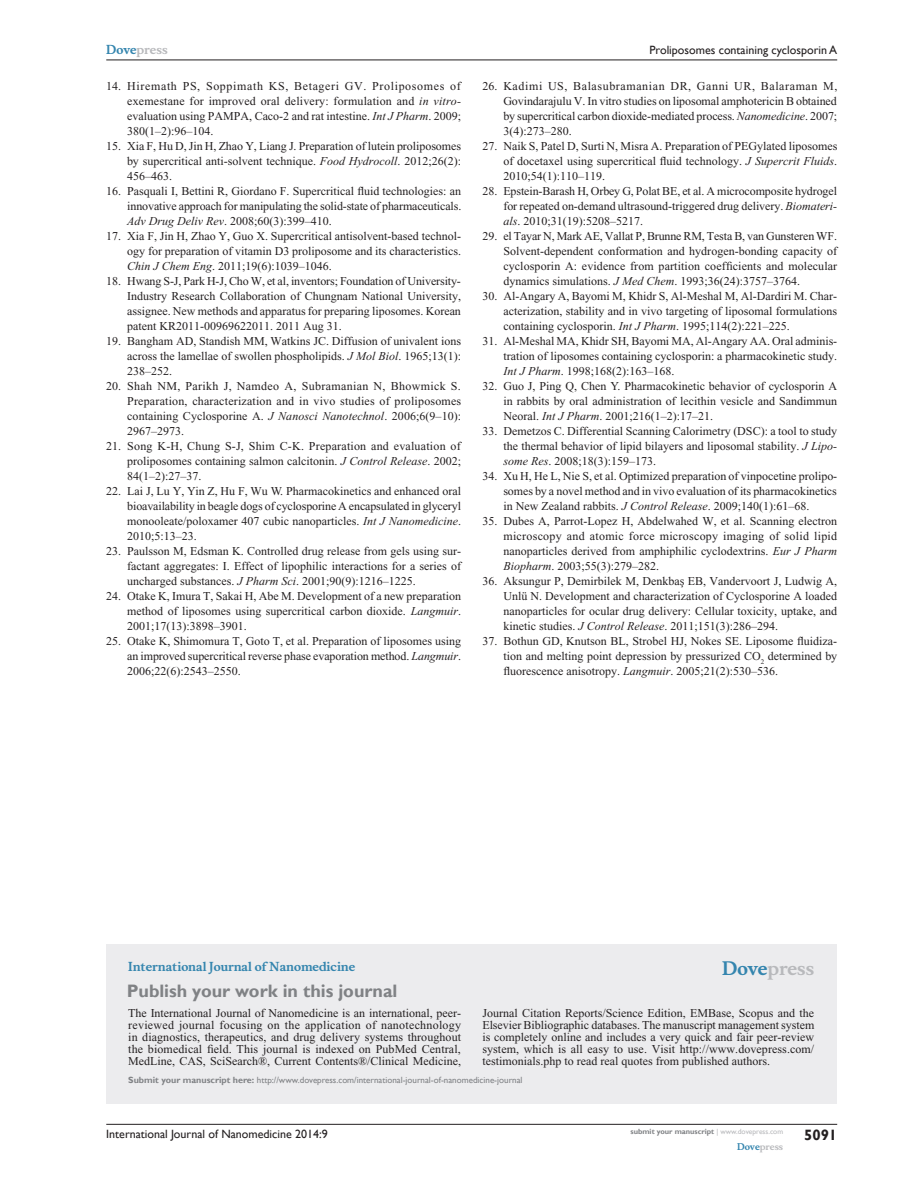
<style>
.page{position:relative;width:918px;height:1188px;background:#fff}
.page>*{position:absolute;margin:0;border:0;box-sizing:border-box;transform-origin:0 0}
.t1{font:700 18px "Gill Sans";color:#808285}
.t2{font:700 18px "Musee";color:#b8b9bc}
.t3{font:700 15px "Gill Sans";color:#231f20}
.t4{font:12px/15px "Times New Roman";color:#231f20;text-align:justify}
.t5{font:12px "Gill Sans";color:#231f20}
.t6{font:700 12px "Musee";color:#3485ae}
.t7{font:700 12px "Musee";color:#b8b9bc}
.t8{font:9px "Gill Sans";color:#808285}
.t9{font:700 9px "Musee";color:#b8b9bc}
.t10{font:700 7.5px "Gill Sans";color:#808285}
.s1{color:#3485ae}
.s2{font-style:italic}
.s3{font-style:inherit}
.s4{font-weight:700}
.s5{font-weight:400;color:#b8b9bc}
</style>
<div class="page">
<div style="left:106px;top:944px;width:731px;height:159px;background:#ececee"></div>
<hr style="left:106px;top:1124px;width:731px;height:1px;background:#231f20">
<hr style="left:106px;top:60px;width:731px;height:1px;background:#231f20">
<p class="t7" style="left:106px;top:43px;width:63px"><span class="s1">Dove</span>press</p>
<p class="t4" style="left:127px;top:79px;width:335px;text-indent:-21px">14. Hiremath PS, Soppimath KS, Betageri GV. Proliposomes of exemestane for improved oral delivery: formulation and <span class="s2">in vitro&shy;</span>evaluation using PAMPA, Caco-2 and rat intestine. <span class="s2">Int J Pharm</span>. 2009; 380(1–2):96–104.</p>
<p class="t4" style="left:127px;top:139px;width:335px;text-indent:-21px">15. Xia F, Hu D, Jin H, Zhao Y, Liang J. Preparation of lutein proliposomes by supercritical anti-solvent technique. <span class="s2">Food Hydrocoll</span>. 2012;26(2):<br>456–463.</p>
<p class="t4" style="left:127px;top:184px;width:336px;text-indent:-21px">16. Pasquali I, Bettini R, Giordano F. Supercritical fluid technologies: an innovative approach for manipulating the solid-state of pharmaceuticals.<br><span class="s2">Adv Drug Deliv Rev</span>. 2008;60(3):399–410.</p>
<p class="t4" style="left:127px;top:229px;width:335px;text-indent:-21px">17. Xia F, Jin H, Zhao Y, Guo X. Supercritical antisolvent-based technol&shy;ogy for preparation of vitamin D3 proliposome and its characteristics.<br><span class="s2">Chin J Chem Eng</span>. 2011;19(6):1039–1046.</p>
<p class="t4" style="left:127px;top:274px;width:335px;text-indent:-21px">18. Hwang S-J, Park H-J, Cho W, et al, inventors; Foundation of University-Industry Research Collaboration of Chungnam National University, assignee. New methods and apparatus for preparing liposomes. Korean patent KR2011-00969622011. 2011 Aug 31.</p>
<p class="t4" style="left:127px;top:334px;width:335px;text-indent:-21px">19. Bangham AD, Standish MM, Watkins JC. Diffusion of univalent ions across the lamellae of swollen phospholipids. <span class="s2">J Mol Biol</span>. 1965;13(1):<br>238–252.</p>
<p class="t4" style="left:127px;top:379px;width:335px;text-indent:-21px">20. Shah NM, Parikh J, Namdeo A, Subramanian N, Bhowmick S.<br>Preparation, characterization and in vivo studies of proliposomes containing Cyclosporine A. <span class="s2">J Nanosci Nanotechnol</span>. 2006;6(9–10):<br>2967–2973.</p>
<p class="t4" style="left:127px;top:439px;width:335px;text-indent:-21px">21. Song K-H, Chung S-J, Shim C-K. Preparation and evaluation of proliposomes containing salmon calcitonin. <span class="s2">J Control Release</span>. 2002; 84(1–2):27–37.</p>
<p class="t4" style="left:127px;top:484px;width:335px;text-indent:-21px">22. Lai J, Lu Y, Yin Z, Hu F, Wu W. Pharmacokinetics and enhanced oral bioavailability in beagle dogs of cyclosporine A encapsulated in glyceryl monooleate/poloxamer 407 cubic nanoparticles. <span class="s2">Int J Nanomedicine</span>.<br>2010;5:13–23.</p>
<p class="t4" style="left:127px;top:544px;width:335px;text-indent:-21px">23. Paulsson M, Edsman K. Controlled drug release from gels using sur&shy;factant aggregates: I. Effect of lipophilic interactions for a series of uncharged substances. <span class="s2">J Pharm Sci</span>. 2001;90(9):1216–1225.</p>
<p class="t4" style="left:127px;top:589px;width:335px;text-indent:-21px">24. Otake K, Imura T, Sakai H, Abe M. Development of a new preparation method of liposomes using supercritical carbon dioxide. <span class="s2">Langmuir</span>.<br>2001;17(13):3898–3901.</p>
<p class="t4" style="left:127px;top:634px;width:335px;text-indent:-21px">25. Otake K, Shimomura T, Goto T, et al. Preparation of liposomes using an improved supercritical reverse phase evaporation method. <span class="s2">Langmuir</span>.<br>2006;22(6):2543–2550.</p>
<p class="t5" style="left:649px;top:43px;width:189px">Proliposomes containing cyclosporin A</p>
<p class="t4" style="left:503px;top:79px;width:336px;text-indent:-21px">26. Kadimi US, Balasubramanian DR, Ganni UR, Balaraman M, Govindarajulu V. In vitro studies on liposomal amphotericin B obtained by supercritical carbon dioxide-mediated process. <span class="s2">Nanomedicine</span>. 2007; 3(4):273–280.</p>
<p class="t4" style="left:503px;top:139px;width:335px;text-indent:-21px">27. Naik S, Patel D, Surti N, Misra A. Preparation of PEGylated liposomes of docetaxel using supercritical fluid technology. <span class="s2">J Supercrit Fluids</span>.<br>2010;54(1):110–119.</p>
<p class="t4" style="left:503px;top:184px;width:335px;text-indent:-21px">28. Epstein-Barash H, Orbey G, Polat BE, et al. A microcomposite hydrogel for repeated on-demand ultrasound-triggered drug delivery. <span class="s2">Biomateri&shy;als</span>. 2010;31(19):5208–5217.</p>
<p class="t4" style="left:503px;top:229px;width:335px;text-indent:-21px">29. el Tayar N, Mark AE, Vallat P, Brunne RM, Testa B, van Gunsteren WF.<br>Solvent-dependent conformation and hydrogen-bonding capacity of cyclosporin A: evidence from partition coefficients and molecular dynamics simulations. <span class="s2">J Med Chem</span>. 1993;36(24):3757–3764.</p>
<p class="t4" style="left:503px;top:289px;width:335px;text-indent:-21px">30. Al-Angary A, Bayomi M, Khidr S, Al-Meshal M, Al-Dardiri M. Char&shy;acterization, stability and in vivo targeting of liposomal formulations containing cyclosporin. <span class="s2">Int J Pharm</span>. 1995;114(2):221–225.</p>
<p class="t4" style="left:503px;top:334px;width:335px;text-indent:-21px">31. Al-Meshal MA, Khidr SH, Bayomi MA, Al-Angary AA. Oral adminis&shy;tration of liposomes containing cyclosporin: a pharmacokinetic study.<br><span class="s2">Int J Pharm</span>. 1998;168(2):163–168.</p>
<p class="t4" style="left:503px;top:379px;width:335px;text-indent:-21px">32. Guo J, Ping Q, Chen Y. Pharmacokinetic behavior of cyclosporin A in rabbits by oral administration of lecithin vesicle and Sandimmun Neoral. <span class="s2">Int J Pharm</span>. 2001;216(1–2):17–21.</p>
<p class="t4" style="left:503px;top:424px;width:335px;text-indent:-21px">33. Demetzos C. Differential Scanning Calorimetry (DSC): a tool to study the thermal behavior of lipid bilayers and liposomal stability. <span class="s2">J Lipo&shy;some Res</span>. 2008;18(3):159–173.</p>
<p class="t4" style="left:503px;top:469px;width:335px;text-indent:-21px">34. Xu H, He L, Nie S, et al. Optimized preparation of vinpocetine prolipo&shy;somes by a novel method and in vivo evaluation of its pharmacokinetics in New Zealand rabbits. <span class="s2">J Control Release</span>. 2009;140(1):61–68.</p>
<p class="t4" style="left:503px;top:514px;width:335px;text-indent:-21px">35. Dubes A, Parrot-Lopez H, Abdelwahed W, et al. Scanning electron microscopy and atomic force microscopy imaging of solid lipid nanoparticles derived from amphiphilic cyclodextrins. <span class="s2">Eur J Pharm Biopharm</span>. 2003;55(3):279–282.</p>
<p class="t4" style="left:503px;top:574px;width:335px;text-indent:-21px">36. Aksungur P, Demirbilek M, Denkba<span class="s3">ş</span> EB, Vandervoort J, Ludwig A, Unlü N. Development and characterization of Cyclosporine A loaded nanoparticles for ocular drug delivery: Cellular toxicity, uptake, and kinetic studies. <span class="s2">J Control Release</span>. 2011;151(3):286–294.</p>
<p class="t4" style="left:503px;top:634px;width:335px;text-indent:-21px">37. Bothun GD, Knutson BL, Strobel HJ, Nokes SE. Liposome fluidiza&shy;tion and melting point depression by pressurized CO<sub>2</sub> determined by fluorescence anisotropy. <span class="s2">Langmuir</span>. 2005;21(2):530–536.</p>
<p class="t6" style="left:128px;top:959px;width:228px">International Journal of Nanomedicine</p>
<h1 class="t1" style="left:127px;top:980px;width:272px">Publish your work in this journal</h1>
<h1 class="t2" style="left:722px;top:958px;width:94px"><span class="s1">Dove</span>press</h1>
<p class="t4" style="left:128px;top:1007px;width:334px;line-height:12px">The International Journal of Nanomedicine is an international, peer&shy;reviewed journal focusing on the application of nanotechnology in diagnostics, therapeutics, and drug delivery systems throughout the biomedical field. This journal is indexed on PubMed Central, MedLine, CAS, SciSearch®, Current Contents®/Clinical Medicine,</p>
<p class="t4" style="left:482px;top:1007px;width:334px;line-height:12px">Journal Citation Reports/Science Edition, EMBase, Scopus and the Elsevier Bibliographic databases. The manuscript management system is completely online and includes a very quick and fair peer-review system, which is all easy to use. Visit http://www.dovepress.com/ testimonials.php to read real quotes from published authors.</p>
<p class="t8" style="left:128px;top:1075px;width:396px"><span class="s4">Submit your manuscript here:</span> http://www.dovepress.com/international-journal-of-nanomedicine-journal</p>
<p class="t5" style="left:106px;top:1127px;width:223px">International Journal of Nanomedicine 2014:9</p>
<p class="t10" style="left:631px;top:1127px;width:154px">submit your manuscript <span class="s5">| www.dovepress.com</span></p>
<p class="t9" style="left:737px;top:1141px;width:48px"><span class="s1">Dove</span>press</p>
<p class="t3" style="left:804px;top:1126px;width:35px">5091</p>
</div>
